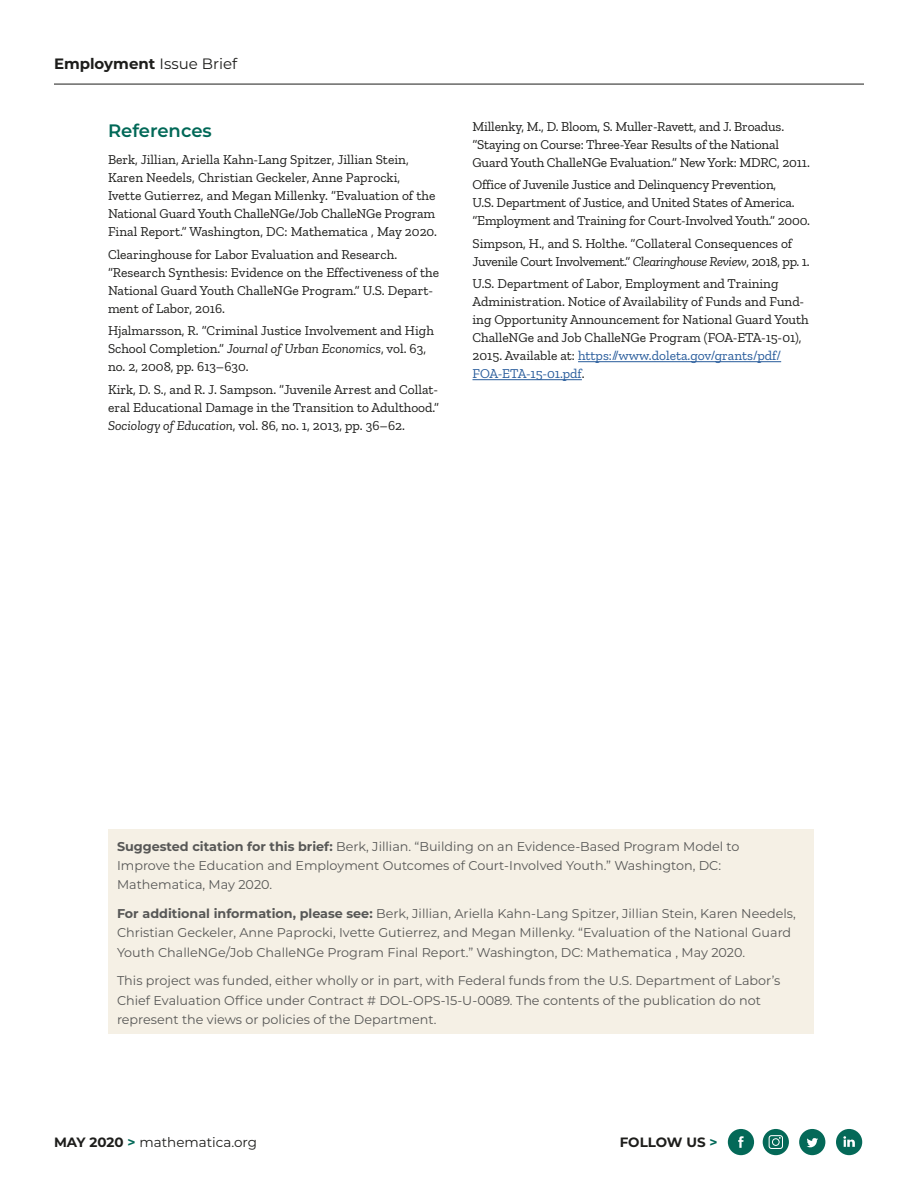
<style>
.page{position:relative;width:918px;height:1188px;background:#fff}
.page>*{position:absolute;margin:0;border:0;box-sizing:border-box;transform-origin:0 0}
.t1{font:600 18px "Montserrat";color:#006857}
.t2{font:700 15px "Montserrat";color:#1d1d1b}
.t3{font:13.5px/18px "Zilla Slab";color:#1d1d1b}
.t4{font:13.5px "Montserrat";color:#1d1d1b}
.t5{font:700 13.5px "Montserrat";letter-spacing:-.005em;color:#1d1d1b}
.t6{font:12.75px/19.5px "Montserrat";color:#575756}
.s1{font-weight:400}
.s2{font-style:italic}
.s3{color:#275b9b}
.s4{font-weight:700}
.s5{font-weight:700;color:#006857}
.s6{color:#006857}
</style>
<div class="page">
<hr style="left:54px;top:84px;width:810px;height:1px;background:#1d1d1b">
<div style="left:728px;top:1129px;width:26px;height:26px;background:#046958;border-radius:50%"></div>
<svg style="left:738px;top:1136px;width:6px;height:12px"></svg>
<div style="left:836px;top:1129px;width:26px;height:26px;background:#046958;border-radius:50%"></div>
<svg style="left:843px;top:1136px;width:12px;height:11px"></svg>
<div style="left:799px;top:1129px;width:26px;height:26px;background:#046958;border-radius:50%"></div>
<svg style="left:807px;top:1138px;width:11px;height:9px"></svg>
<div style="left:763px;top:1129px;width:26px;height:26px;background:#046958;border-radius:50%"></div>
<svg style="left:769px;top:1135px;width:14px;height:14px"></svg>
<hr style="left:578px;top:361px;width:203px;height:1px;background:#275b9b">
<hr style="left:472px;top:379px;width:110px;height:1px;background:#275b9b">
<div style="left:108px;top:829px;width:705px;height:205px;background:#f5f0e5"></div>
<p class="t2" style="left:54px;top:52px;width:185px">Employment <span class="s1">Issue Brief</span></p>
<h2 class="t1" style="left:108px;top:118px;width:105px">References</h2>
<p class="t3" style="left:108px;top:151px;width:331px">Berk, Jillian, Ariella Kahn-Lang Spitzer, Jillian Stein, Karen Needels, Christian Geckeler, Anne Paprocki,<br>Ivette Gutierrez, and Megan Millenky. “Evaluation of the National Guard Youth ChalleNGe/Job ChalleNGe Program Final Report.” Washington, DC: Mathematica , May 2020.</p>
<p class="t3" style="left:108px;top:246px;width:333px">Clearinghouse for Labor Evaluation and Research. “Research Synthesis: Evidence on the Effectiveness of the National Guard Youth ChalleNGe Program.” U.S. Depart&shy;ment of Labor, 2016.</p>
<p class="t3" style="left:108px;top:322px;width:327px">Hjalmarsson, R. “Criminal Justice Involvement and High<br>School Completion.” <span class="s2">Journal of Urban Economics</span>, vol. 63, no. 2, 2008, pp. 613–630.</p>
<p class="t3" style="left:108px;top:381px;width:333px;text-align:justify">Kirk, D. S., and R. J. Sampson. “Juvenile Arrest and Collat&shy;eral Educational Damage in the Transition to Adulthood.” <span class="s2">Sociology of Education</span>, vol. 86, no. 1, 2013, pp. 36–62.</p>
<p class="t3" style="left:472px;top:117px;width:339px">Millenky, M., D. Bloom, S. Muller-Ravett, and J. Broadus. “Staying on Course: Three-Year Results of the National<br>Guard Youth ChalleNGe Evaluation.” New York: MDRC, 2011.</p>
<p class="t3" style="left:472px;top:176px;width:339px">Office of Juvenile Justice and Delinquency Prevention,<br>U.S. Department of Justice, and United States of America. “Employment and Training for Court-Involved Youth.” 2000.</p>
<p class="t3" style="left:472px;top:234px;width:339px">Simpson, H., and S. Holthe. “Collateral Consequences of<br>Juvenile Court Involvement.” <span class="s2">Clearinghouse Review</span>, 2018, pp. 1.</p>
<p class="t3" style="left:472px;top:275px;width:338px">U.S. Department of Labor, Employment and Training Administration. Notice of Availability of Funds and Fund&shy;ing Opportunity Announcement for National Guard Youth ChalleNGe and Job ChalleNGe Program (FOA-ETA-15-01), 2015. Available at: <span class="s3">https://www.doleta.gov/grants/pdf/ FOA-ETA-15-01.pdf</span>.</p>
<p class="t6" style="left:117px;top:836px;width:624px"><span class="s4">Suggested citation for this brief:</span> Berk, Jillian. “Building on an Evidence-Based Program Model to<br>Improve the Education and Employment Outcomes of Court-Involved Youth.” Washington, DC:<br>Mathematica, May 2020.</p>
<p class="t6" style="left:117px;top:903px;width:680px"><span class="s4">For additional information, please see:</span> Berk, Jillian, Ariella Kahn-Lang Spitzer, Jillian Stein, Karen Needels,<br>Christian Geckeler, Anne Paprocki, Ivette Gutierrez, and Megan Millenky. “Evaluation of the National Guard<br>Youth ChalleNGe/Job ChalleNGe Program Final Report.” Washington, DC: Mathematica , May 2020.</p>
<p class="t6" style="left:117px;top:971px;width:665px">This project was funded, either wholly or in part, with Federal funds from the U.S. Department of Labor’s<br>Chief Evaluation Office under Contract # DOL-OPS-15-U-0089. The contents of the publication do not represent the views or policies of the Department.</p>
<p class="t4" style="left:54px;top:1133px;width:205px"><span class="s4">MAY 2020</span> <span class="s5">&gt;</span> mathematica.org</p>
<p class="t5" style="left:620px;top:1132px;width:99px">FOLLOW US <span class="s6">&gt;</span></p>
</div>
